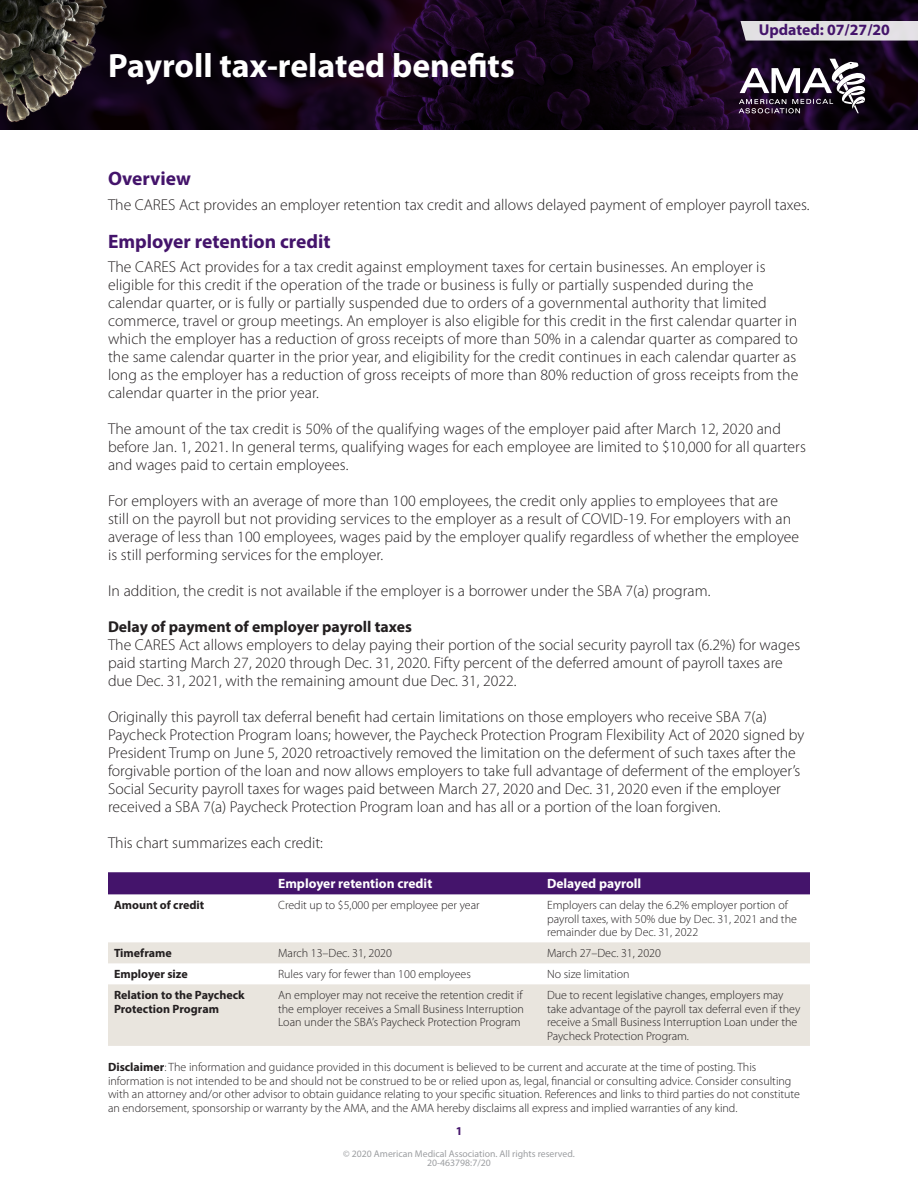
<style>
.page{position:relative;width:918px;height:1188px;background:#fff}
.page>*{position:absolute;margin:0;border:0;box-sizing:border-box;transform-origin:0 0}
.text{font:700 33.75px "Myriad Pro";color:#fff}
.head_a{font:700 19.5px "Myriad Pro";color:#44146b}
.text-2{font:300 15.75px/18px "Myriad Pro";letter-spacing:.005em;color:#231f20}
.text-3{font:700 15.75px "Myriad Pro";color:#231f20}
.text-4{font:700 15.75px "Myriad Pro";color:#44146b}
.table_header{font:700 13.5px "Myriad Pro";color:#fff}
.Table_text{font:700 13.5px "Myriad Pro";color:#fff}
.Table_text-2{font:300 12px/13.5px "Myriad Pro";color:#231f20}
.Table_left_column{font:700 12px/13.5px "Myriad Pro";color:#231f20}
.t1{font:700 12px "Myriad Pro";color:#44146b}
.t2{font:9.75px/9px "Myriad Pro";color:#9d9fa2;text-align:center}
.s1{font-weight:700}
</style>
<div class="page">
<svg style="left:126px;top:0;width:792px;height:130px;background:#100314"></svg>
<img style="left:0;top:0;width:126px;height:130px">
<div style="left:108px;top:872px;width:702px;height:22px;background:#44146b"></div>
<svg style="left:108px;top:942px;width:702px;height:104px;fill:#e9e5de"></svg>
<svg style="left:739px;top:59px;width:126px;height:54px"></svg>
<svg style="left:740px;top:21px;width:178px;height:20px;background:#d8d7d9"></svg>
<p class="text" style="left:108px;top:44px;width:408px">Payroll tax-related benefits</p>
<p class="text-4" style="left:759px;top:20px;width:133px">Updated: 07/27/20</p>
<p class="head_a" style="left:108px;top:166px;width:84px">Overview</p>
<p class="text-2" style="left:108px;top:196px;width:703px">The CARES Act provides an employer retention tax credit and allows delayed payment of employer payroll taxes.</p>
<p class="head_a" style="left:108px;top:228px;width:224px">Employer retention credit</p>
<p class="text-2" style="left:108px;top:258px;width:692px">The CARES Act provides for a tax credit against employment taxes for certain businesses. An employer is eligible for this credit if the operation of the trade or business is fully or partially suspended during the calendar quarter, or is fully or partially suspended due to orders of a governmental authority that limited commerce, travel or group meetings. An employer is also eligible for this credit in the first calendar quarter in which the employer has a reduction of gross receipts of more than 50% in a calendar quarter as compared to the same calendar quarter in the prior year, and eligibility for the credit continues in each calendar quarter as long as the employer has a reduction of gross receipts of more than 80% reduction of gross receipts from the calendar quarter in the prior year.</p>
<p class="text-2" style="left:108px;top:420px;width:699px">The amount of the tax credit is 50% of the qualifying wages of the employer paid after March 12, 2020 and before Jan. 1, 2021. In general terms, qualifying wages for each employee are limited to $10,000 for all quarters and wages paid to certain employees.</p>
<p class="text-2" style="left:108px;top:492px;width:693px">For employers with an average of more than 100 employees, the credit only applies to employees that are still on the payroll but not providing services to the employer as a result of COVID-19. For employers with an average of less than 100 employees, wages paid by the employer qualify regardless of whether the employee is still performing services for the employer.</p>
<p class="text-2" style="left:108px;top:582px;width:604px">In addition, the credit is not available if the employer is a borrower under the SBA 7(a) program.</p>
<p class="text-3" style="left:108px;top:617px;width:305px">Delay of payment of employer payroll taxes</p>
<p class="text-2" style="left:108px;top:636px;width:694px">The CARES Act allows employers to delay paying their portion of the social security payroll tax (6.2%) for wages paid starting March 27, 2020 through Dec. 31, 2020. Fifty percent of the deferred amount of payroll taxes are due Dec. 31, 2021, with the remaining amount due Dec. 31, 2022.</p>
<p class="text-2" style="left:108px;top:708px;width:698px">Originally this payroll tax deferral benefit had certain limitations on those employers who receive SBA 7(a)<br>Paycheck Protection Program loans; however, the Paycheck Protection Program Flexibility Act of 2020 signed by President Trump on June 5, 2020 retroactively removed the limitation on the deferment of such taxes after the forgivable portion of the loan and now allows employers to take full advantage of deferment of the employer’s Social Security payroll taxes for wages paid between March 27, 2020 and Dec. 31, 2020 even if the employer received a SBA 7(a) Paycheck Protection Program loan and has all or a portion of the loan forgiven.</p>
<p class="text-2" style="left:108px;top:834px;width:217px">This chart summarizes each credit:</p>
<p class="table_header" style="left:278px;top:875px;width:156px">Employer retention credit</p>
<p class="Table_text" style="left:547px;top:875px;width:96px">Delayed payroll</p>
<p class="Table_left_column" style="left:114px;top:898px;width:92px">Amount of credit</p>
<p class="Table_text-2" style="left:278px;top:899px;width:203px">Credit up to $5,000 per employee per year</p>
<p class="Table_text-2" style="left:547px;top:899px;width:251px">Employers can delay the 6.2% employer portion of payroll taxes, with 50% due by Dec. 31, 2021 and the remainder due by Dec. 31, 2022</p>
<p class="Table_left_column" style="left:114px;top:946px;width:59px">Timeframe</p>
<p class="Table_text-2" style="left:278px;top:947px;width:115px">March 13–Dec. 31, 2020</p>
<p class="Table_text-2" style="left:547px;top:947px;width:115px">March 27–Dec. 31, 2020</p>
<p class="Table_left_column" style="left:114px;top:967px;width:75px">Employer size</p>
<p class="Table_text-2" style="left:278px;top:968px;width:194px">Rules vary for fewer than 100 employees</p>
<p class="Table_text-2" style="left:547px;top:968px;width:84px">No size limitation</p>
<p class="Table_left_column" style="left:114px;top:988px;width:132px">Relation to the Paycheck<br>Protection Program</p>
<p class="Table_text-2" style="left:278px;top:989px;width:247px;text-align:justify">An employer may not receive the retention credit if the employer receives a Small Business Interruption Loan under the SBA’s Paycheck Protection Program</p>
<p class="Table_text-2" style="left:547px;top:989px;width:255px">Due to recent legislative changes, employers may take advantage of the payroll tax deferral even if they receive a Small Business Interruption Loan under the Paycheck Protection Program.</p>
<p class="Table_text-2" style="left:108px;top:1061px;width:694px"><span class="s1">Disclaimer</span>: The information and guidance provided in this document is believed to be current and accurate at the time of posting. This information is not intended to be and should not be construed to be or relied upon as, legal, financial or consulting advice. Consider consulting with an attorney and/or other advisor to obtain guidance relating to your specific situation. References and links to third parties do not constitute an endorsement, sponsorship or warranty by the AMA, and the AMA hereby disclaims all express and implied warranties of any kind.</p>
<p class="t1" style="left:456px;top:1123px;width:8px">1</p>
<p class="t2" style="left:343px;top:1149px;width:233px">© 2020 American Medical Association. All rights reserved.<br>20-463798:7/20</p>
</div>
